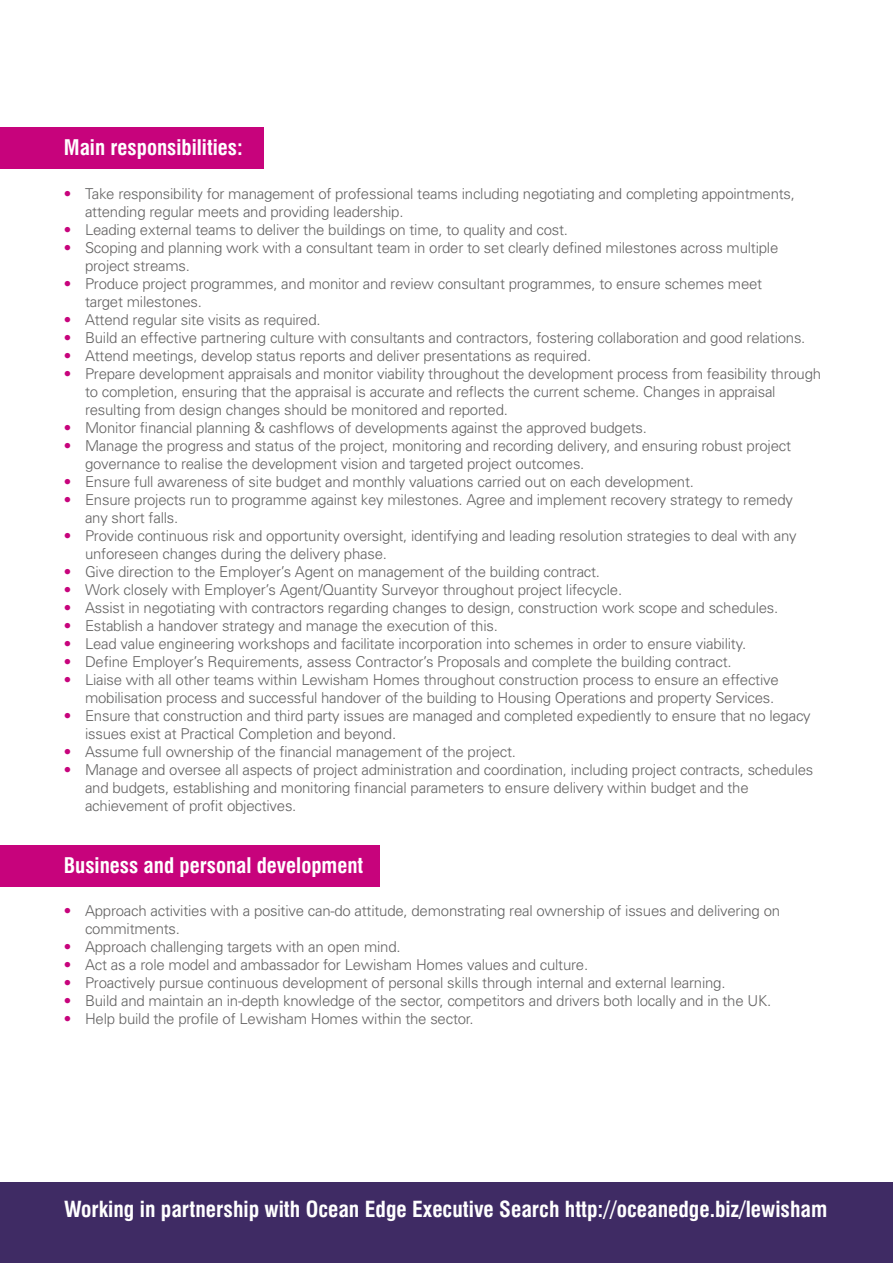
<style>
.page{position:relative;width:893px;height:1263px;background:#fff}
.page>*{position:absolute;margin:0;border:0;box-sizing:border-box;transform-origin:0 0}
.t1{font:700 condensed 21.6px "Swiss 721 BT";color:#fff}
.t2{font:700 condensed 21px "Swiss 721 BT";color:#fff}
.t3{font:300 15px/18px "Univers";letter-spacing:-.015em;color:#646363}
.s1{color:#c7037c}
</style>
<div class="page">
<div style="left:0;top:845px;width:379px;height:42px;background:#c7037c"></div>
<div style="left:0;top:1182px;width:893px;height:81px;background:#3f2b64"></div>
<div style="left:0;top:128px;width:264px;height:41px;background:#c7037c"></div>
<h2 class="t2" style="left:64px;top:135px;width:180px">Main responsibilities:</h2>
<p class="t3" style="left:85px;top:184px;width:711px;text-indent:-21px"><span class="s1">•</span> Take responsibility for management of professional teams including negotiating and completing appointments, attending regular meets and providing leadership.</p>
<p class="t3" style="left:64px;top:220px;width:506px"><span class="s1">•</span> Leading external teams to deliver the buildings on time, to quality and cost.</p>
<p class="t3" style="left:85px;top:238px;width:695px;text-indent:-21px"><span class="s1">•</span> Scoping and planning work with a consultant team in order to set clearly defined milestones across multiple project streams.</p>
<p class="t3" style="left:85px;top:274px;width:679px;text-indent:-21px"><span class="s1">•</span> Produce project programmes, and monitor and review consultant programmes, to ensure schemes meet target milestones.</p>
<p class="t3" style="left:64px;top:310px;width:258px"><span class="s1">•</span> Attend regular site visits as required.</p>
<p class="t3" style="left:64px;top:328px;width:743px"><span class="s1">•</span> Build an effective partnering culture with consultants and contractors, fostering collaboration and good relations.</p>
<p class="t3" style="left:64px;top:346px;width:529px"><span class="s1">•</span> Attend meetings, develop status reports and deliver presentations as required.</p>
<p class="t3" style="left:85px;top:364px;width:738px;text-indent:-21px"><span class="s1">•</span> Prepare development appraisals and monitor viability throughout the development process from feasibility through to completion, ensuring that the appraisal is accurate and reflects the current scheme. Changes in appraisal resulting from design changes should be monitored and reported.</p>
<p class="t3" style="left:64px;top:418px;width:585px"><span class="s1">•</span> Monitor financial planning &amp; cashflows of developments against the approved budgets.</p>
<p class="t3" style="left:85px;top:436px;width:707px;text-indent:-21px"><span class="s1">•</span> Manage the progress and status of the project, monitoring and recording delivery, and ensuring robust project governance to realise the development vision and targeted project outcomes.</p>
<p class="t3" style="left:64px;top:472px;width:632px"><span class="s1">•</span> Ensure full awareness of site budget and monthly valuations carried out on each development.</p>
<p class="t3" style="left:85px;top:490px;width:709px;text-indent:-21px"><span class="s1">•</span> Ensure projects run to programme against key milestones. Agree and implement recovery strategy to remedy any short falls.</p>
<p class="t3" style="left:85px;top:526px;width:713px;text-indent:-21px"><span class="s1">•</span> Provide continuous risk and opportunity oversight, identifying and leading resolution strategies to deal with any unforeseen changes during the delivery phase.</p>
<p class="t3" style="left:64px;top:562px;width:538px"><span class="s1">•</span> Give direction to the Employer’s Agent on management of the building contract.</p>
<p class="t3" style="left:64px;top:580px;width:560px"><span class="s1">•</span> Work closely with Employer’s Agent/Quantity Surveyor throughout project lifecycle.</p>
<p class="t3" style="left:64px;top:598px;width:716px"><span class="s1">•</span> Assist in negotiating with contractors regarding changes to design, construction work scope and schedules.</p>
<p class="t3" style="left:64px;top:616px;width:436px"><span class="s1">•</span> Establish a handover strategy and manage the execution of this.</p>
<p class="t3" style="left:64px;top:634px;width:684px"><span class="s1">•</span> Lead value engineering workshops and facilitate incorporation into schemes in order to ensure viability.</p>
<p class="t3" style="left:64px;top:652px;width:669px"><span class="s1">•</span> Define Employer’s Requirements, assess Contractor’s Proposals and complete the building contract.</p>
<p class="t3" style="left:64px;top:670px;width:716px;text-align:right"><span class="s1">•</span> Liaise with all other teams within Lewisham Homes throughout construction process to ensure an effective mobilisation process and successful handover of the building to Housing Operations and property Services.</p>
<p class="t3" style="left:85px;top:706px;width:727px;text-indent:-21px"><span class="s1">•</span> Ensure that construction and third party issues are managed and completed expediently to ensure that no legacy issues exist at Practical Completion and beyond.</p>
<p class="t3" style="left:64px;top:742px;width:454px"><span class="s1">•</span> Assume full ownership of the financial management of the project.</p>
<p class="t3" style="left:85px;top:760px;width:730px;text-indent:-21px"><span class="s1">•</span> Manage and oversee all aspects of project administration and coordination, including project contracts, schedules and budgets, establishing and monitoring financial parameters to ensure delivery within budget and the achievement of profit objectives.</p>
<h2 class="t2" style="left:64px;top:852px;width:301px">Business and personal development</h2>
<p class="t3" style="left:85px;top:901px;width:697px;text-indent:-21px"><span class="s1">•</span> Approach activities with a positive can-do attitude, demonstrating real ownership of issues and delivering on commitments.</p>
<p class="t3" style="left:64px;top:937px;width:338px"><span class="s1">•</span> Approach challenging targets with an open mind.</p>
<p class="t3" style="left:64px;top:955px;width:526px"><span class="s1">•</span> Act as a role model and ambassador for Lewisham Homes values and culture.</p>
<p class="t3" style="left:64px;top:973px;width:663px"><span class="s1">•</span> Proactively pursue continuous development of personal skills through internal and external learning.</p>
<p class="t3" style="left:64px;top:991px;width:709px"><span class="s1">•</span> Build and maintain an in-depth knowledge of the sector, competitors and drivers both locally and in the UK.</p>
<p class="t3" style="left:64px;top:1009px;width:411px"><span class="s1">•</span> Help build the profile of Lewisham Homes within the sector.</p>
<h1 class="t1" style="left:64px;top:1196px;width:765px">Working in partnership with Ocean Edge Executive Search http://oceanedge.biz/lewisham</h1>
</div>
